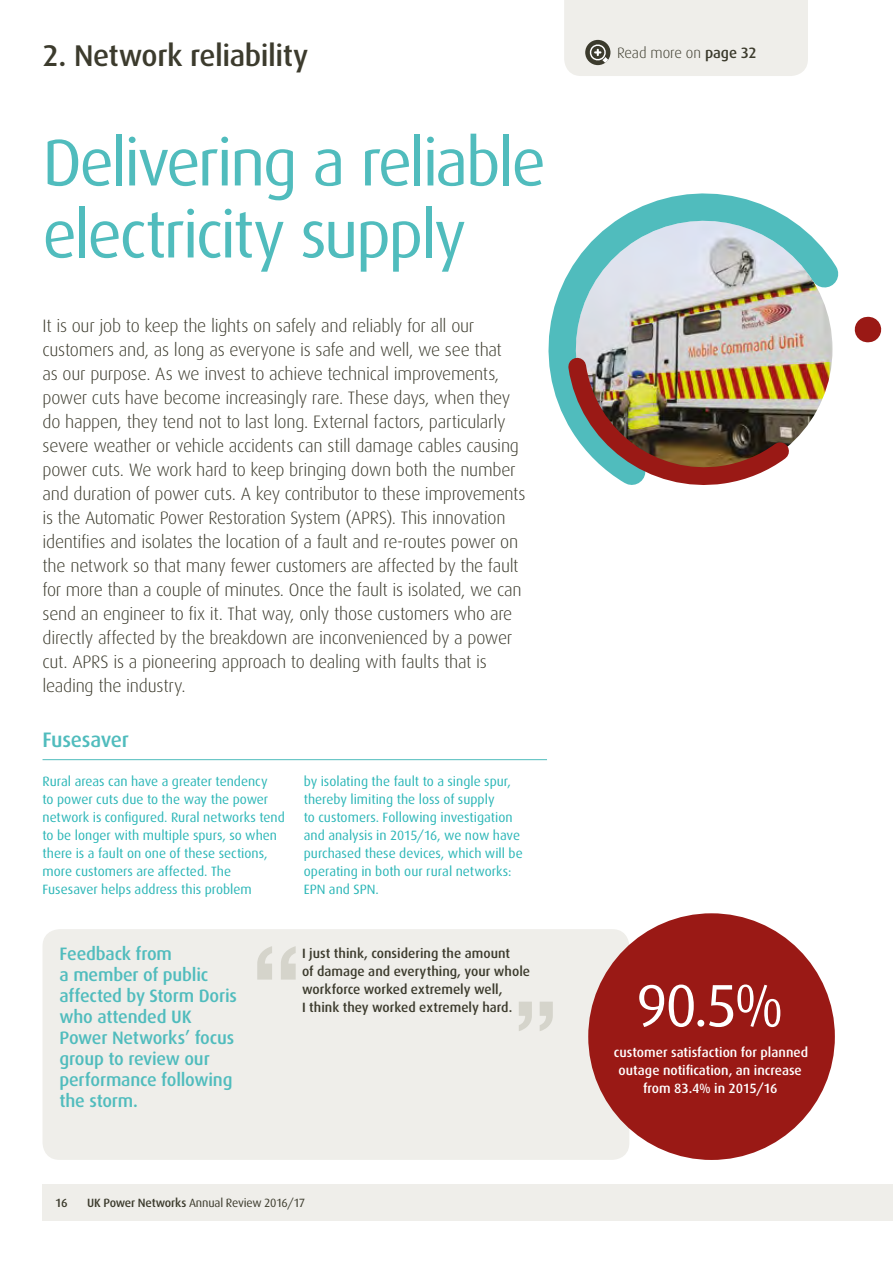
<style>
.page{position:relative;width:893px;height:1263px;background:#fff}
.page>*{position:absolute;margin:0;border:0;box-sizing:border-box;transform-origin:0 0}
.t1{font:66px/72px "Dax";letter-spacing:-.04em;color:#50bcbd}
.t2{font:60px "Dax";color:#fff}
.t3{font:500 30px "Dax";letter-spacing:-.015em;color:#3c3b2d}
.t4{font:500 21px "Dax";letter-spacing:-.015em;color:#50bcbd}
.t5{font:300 18px/24px "Dax";letter-spacing:-.015em;color:#3c3b2d}
.t6{font:500 18px/21px "Dax";letter-spacing:-.01em;color:#50bcbd}
.t7{font:300 15px "Dax";letter-spacing:-.005em;color:#3c3b2d}
.t8{font:13.5px/18px "Dax";color:#2bb6b7}
.t9{font:500 13.5px/18px "Dax";color:#3c3b2d}
.t10{font:500 13.5px/18px "Dax";color:#fff;text-align:center}
.t11{font:12px "Dax";letter-spacing:-.02em;color:#3c3b2d}
.t12{font:500 12px "Dax";color:#3c3b2d}
.s1{font-weight:500}
</style>
<div class="page">
<img style="left:548px;top:193px;width:307px;height:236px">
<img style="left:557px;top:346px;width:248px;height:139px">
<svg style="left:855px;top:316px;width:27px;height:27px"></svg>
<div style="left:564px;top:0;width:244px;height:76px;background:#efeeea"></div>
<div style="left:43px;top:929px;width:586px;height:231px;background:#efeeea;border-radius:17px"></div>
<svg style="left:257px;top:946px;width:39px;height:33px"></svg>
<svg style="left:519px;top:1002px;width:34px;height:29px"></svg>
<hr style="left:43px;top:759px;width:504px;height:1px;background:#50bcbd">
<div style="left:588px;top:913px;width:247px;height:247px;background:#9a1915;border-radius:50%"></div>
<div style="left:43px;top:1184px;width:850px;height:36px;background:#efeeea"></div>
<h3 class="t3" style="left:43px;top:38px;width:267px">2. Network reliability</h3>
<h1 class="t1" style="left:43px;top:127px;width:505px">Delivering a reliable electricity supply</h1>
<p class="t5" style="left:43px;top:314px;width:484px">It is our job to keep the lights on safely and reliably for all our customers and, as long as everyone is safe and well, we see that<br>as our purpose. As we invest to achieve technical improvements, power cuts have become increasingly rare. These days, when they do happen, they tend not to last long. External factors, particularly severe weather or vehicle accidents can still damage cables causing power cuts. We work hard to keep bringing down both the number and duration of power cuts. A key contributor to these improvements is the Automatic Power Restoration System (APRS). This innovation identifies and isolates the location of a fault and re-routes power on the network so that many fewer customers are affected by the fault for more than a couple of minutes. Once the fault is isolated, we can send an engineer to fix it. That way, only those customers who are directly affected by the breakdown are inconvenienced by a power cut. APRS is a pioneering approach to dealing with faults that is leading the industry.</p>
<p class="t4" style="left:43px;top:727px;width:88px">Fusesaver</p>
<p class="t8" style="left:43px;top:772px;width:244px">Rural areas can have a greater tendency<br>to power cuts due to the way the power network is configured. Rural networks tend to be longer with multiple spurs, so when there is a fault on one of these sections, more customers are affected. The Fusesaver helps address this problem</p>
<p class="t8" style="left:304px;top:772px;width:221px">by isolating the fault to a single spur, thereby limiting the loss of supply<br>to customers. Following investigation and analysis in 2015/16, we now have purchased these devices, which will be operating in both our rural networks:<br>EPN and SPN.</p>
<p class="t6" style="left:60px;top:943px;width:179px">Feedback from<br>a member of public affected by Storm Doris who attended UK<br>Power Networks’ focus group to review our performance following the storm.</p>
<p class="t9" style="left:302px;top:945px;width:229px">I just think, considering the amount<br>of damage and everything, your whole workforce worked extremely well,<br>I think they worked extremely hard.</p>
<p class="t12" style="left:55px;top:1196px;width:14px">16</p>
<p class="t11" style="left:87px;top:1196px;width:220px"><span class="s1">UK Power Networks</span> Annual Review 2016/17</p>
<p class="t7" style="left:617px;top:45px;width:141px">Read more on <span class="s1">page 32</span></p>
<h2 class="t2" style="left:636px;top:972px;width:150px">90.5%</h2>
<p class="t10" style="left:614px;top:1043px;width:196px">customer satisfaction for planned outage notification, an increase from 83.4% in 2015/16</p>
</div>
